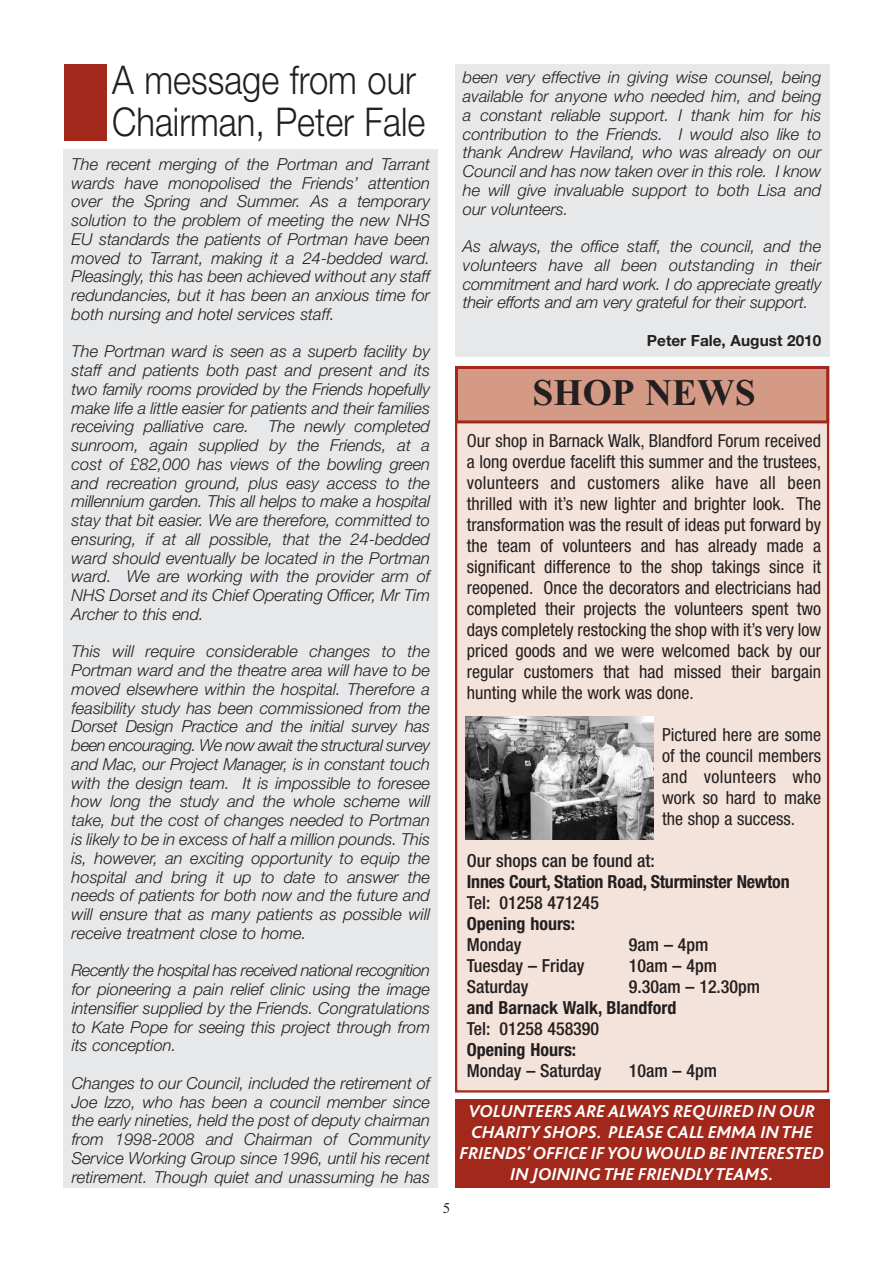
<style>
.page{position:relative;width:893px;height:1263px;background:#fff}
.page>*{position:absolute;margin:0;border:0;box-sizing:border-box;transform-origin:0 0}
.t1{font:300 39.75px/42px "Helvetica Neue";color:#231f20;scale:.87 1}
.t2{font:700 37.5px "Times New Roman";color:#231f20}
.t3{font:condensed 18px/21px "Helvetica Neue";color:#231f20;text-align:justify}
.t4{font:500 condensed 18px "Helvetica Neue";color:#231f20}
.t5{font:italic 700 18px/21px "Bliss";letter-spacing:.005em;color:#fff;text-align:center}
.t6{font:700 condensed 18px "Helvetica Neue";color:#231f20}
.t7{font:italic 300 16.5px/18.8px "Helvetica Neue";color:#231f20;text-align:justify}
.t8{font:700 15.3px "Helvetica Neue";color:#231f20}
.t9{font:15px "Times New Roman";color:#231f20}
</style>
<div class="page">
<div style="left:64px;top:149px;width:374px;height:1039px;background:#e7e8e9"></div>
<div style="left:455px;top:64px;width:374px;height:293px;background:#e7e8e9"></div>
<div style="left:64px;top:64px;width:42px;height:76px;background:#a1281b"></div>
<div style="left:457px;top:368px;width:370px;height:722px;background:#f4e3da"></div>
<div style="left:458px;top:369px;width:368px;height:51px;background:#d49a86"></div>
<div style="left:455px;top:366px;width:374px;height:57px;border:3px solid #a1281b"></div>
<img style="left:466px;top:716px;width:188px;height:123px">
<div style="left:455px;top:1099px;width:374px;height:88px;background:#a1281b"></div>
<h1 class="t1" style="left:112px;top:58px;width:361px">A message from our<br>Chairman, Peter Fale</h1>
<p class="t7" style="left:72px;top:154px;width:360px">The recent merging of the Portman and Tarrant wards have monopolised the Friends’ attention over the Spring and Summer. As a temporary solution to the problem of meeting the new NHS EU standards the patients of Portman have been moved to Tarrant, making it a 24-bedded ward.<br>Pleasingly, this has been achieved without any staff redundancies, but it has been an anxious time for both nursing and hotel services staff.</p>
<p class="t7" style="left:72px;top:342px;width:360px">The Portman ward is seen as a superb facility by staff and patients both past and present and its two family rooms provided by the Friends hopefully make life a little easier for patients and their families receiving palliative care. The newly completed sunroom, again supplied by the Friends, at a cost of £82,000 has views of the bowling green and recreation ground, plus easy access to the millennium garden. This all helps to make a hospital stay that bit easier. We are therefore, committed to ensuring, if at all possible, that the 24-bedded ward should eventually be located in the Portman ward. We are working with the provider arm of NHS Dorset and its Chief Operating Officer, Mr Tim Archer to this end.</p>
<p class="t7" style="left:72px;top:642px;width:360px">This will require considerable changes to the Portman ward and the theatre area will have to be moved elsewhere within the hospital. Therefore a feasibility study has been commissioned from the Dorset Design Practice and the initial survey has been encouraging. We now await the structural survey and Mac, our Project Manager, is in constant touch with the design team. It is impossible to foresee how long the study and the whole scheme will take, but the cost of changes needed to Portman is likely to be in excess of half a million pounds. This is, however, an exciting opportunity to equip the hospital and bring it up to date to answer the needs of patients for both now and the future and will ensure that as many patients as possible will receive treatment close to home.</p>
<p class="t7" style="left:72px;top:961px;width:360px">Recently the hospital has received national recognition for pioneering a pain relief clinic using the image intensifier supplied by the Friends. Congratulations to Kate Pope for seeing this project through from its conception.</p>
<p class="t7" style="left:72px;top:1073px;width:360px">Changes to our Council, included the retirement of Joe Izzo, who has been a council member since the early nineties, held the post of deputy chairman from 1998-2008 and Chairman of Community Service Working Group since 1996, until his recent retirement. Though quiet and unassuming he has</p>
<p class="t7" style="left:463px;top:68px;width:360px">been very effective in giving wise counsel, being available for anyone who needed him, and being a constant reliable support. I thank him for his contribution to the Friends. I would also like to thank Andrew Haviland, who was already on our Council and has now taken over in this role. I know he will give invaluable support to both Lisa and our volunteers.</p>
<p class="t7" style="left:463px;top:237px;width:360px">As always, the office staff, the council, and the volunteers have all been outstanding in their commitment and hard work. I do appreciate greatly their efforts and am very grateful for their support.</p>
<p class="t8" style="left:647px;top:331px;width:176px">Peter Fale, August 2010</p>
<p class="t9" style="left:443px;top:1200px;width:9px">5</p>
<h2 class="t2" style="left:533px;top:372px;width:224px">SHOP NEWS</h2>
<p class="t3" style="left:467px;top:430px;width:356px">Our shop in Barnack Walk, Blandford Forum received a long overdue facelift this summer and the trustees, volunteers and customers alike have all been thrilled with it’s new lighter and brighter look. The transformation was the result of ideas put forward by the team of volunteers and has already made a significant difference to the shop takings since it reopened. Once the decorators and electricians had completed their projects the volunteers spent two days completely restocking the shop with it’s very low priced goods and we were welcomed back by our regular customers that had missed their bargain hunting while the work was done.</p>
<p class="t3" style="left:662px;top:724px;width:161px">Pictured here are some of the council members and volunteers who work so hard to make the shop a success.</p>
<p class="t4" style="left:467px;top:850px;width:189px">Our shops can be found at:</p>
<p class="t6" style="left:467px;top:871px;width:324px">Innes Court, Station Road, Sturminster Newton</p>
<p class="t4" style="left:467px;top:892px;width:134px">Tel: 01258 471245</p>
<p class="t6" style="left:467px;top:913px;width:110px">Opening hours:</p>
<p class="t4" style="left:467px;top:934px;width:56px">Monday</p>
<p class="t4" style="left:629px;top:934px;width:81px">9am – 4pm</p>
<p class="t4" style="left:467px;top:955px;width:119px">Tuesday – Friday</p>
<p class="t4" style="left:629px;top:955px;width:90px">10am – 4pm</p>
<p class="t4" style="left:467px;top:976px;width:63px">Saturday</p>
<p class="t4" style="left:629px;top:976px;width:133px">9.30am – 12.30pm</p>
<p class="t6" style="left:467px;top:997px;width:211px">and Barnack Walk, Blandford</p>
<p class="t4" style="left:467px;top:1018px;width:134px">Tel: 01258 458390</p>
<p class="t6" style="left:467px;top:1039px;width:111px">Opening Hours:</p>
<p class="t4" style="left:467px;top:1060px;width:136px">Monday – Saturday</p>
<p class="t4" style="left:629px;top:1060px;width:90px">10am – 4pm</p>
<p class="t5" style="left:460px;top:1101px;width:366px">VOLUNTEERS ARE ALWAYS REQUIRED IN OUR CHARITY SHOPS. PLEASE CALL EMMA IN THE FRIENDS’ OFFICE IF YOUWOULD BE INTERESTED IN JOINING THE FRIENDLY TEAMS.</p>
</div>
